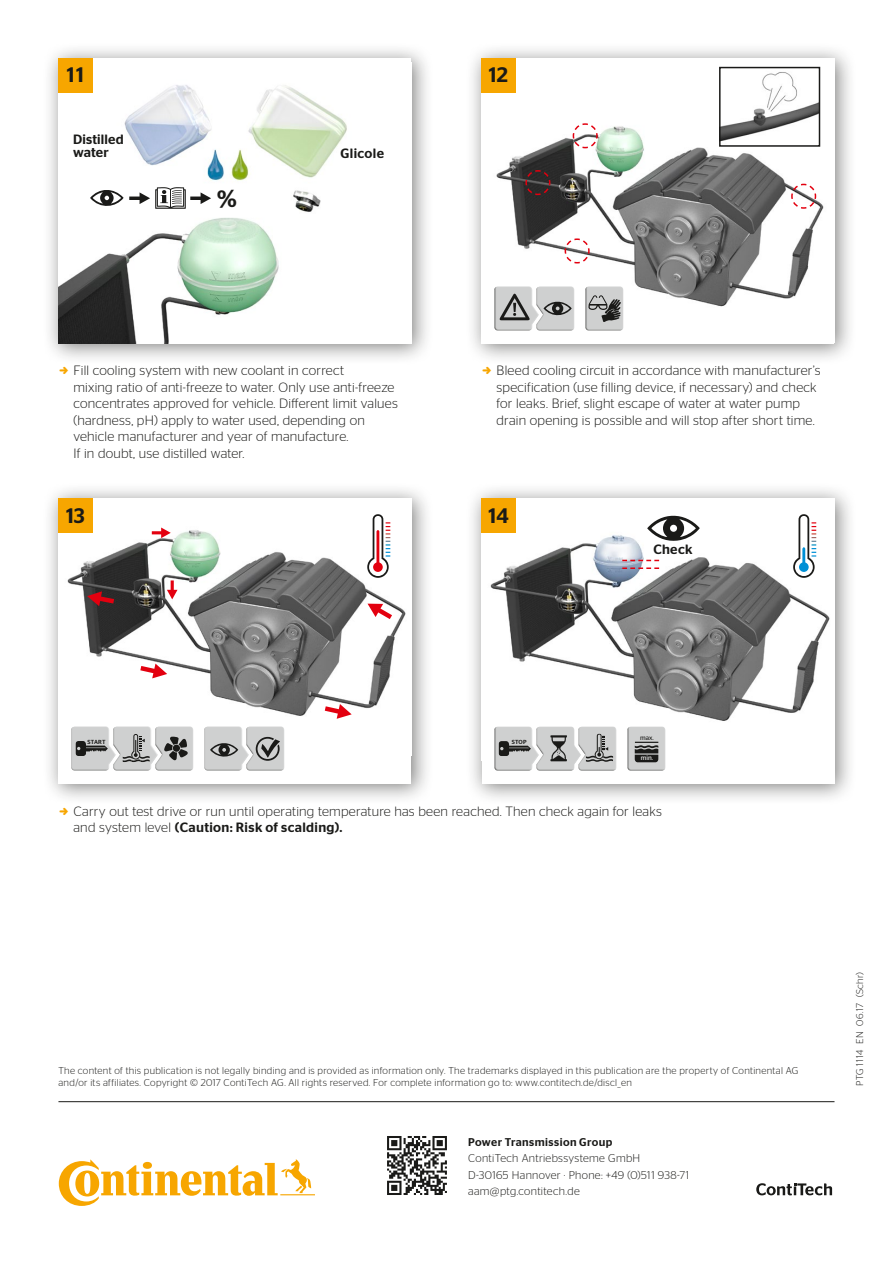
<style>
.page{position:relative;width:893px;height:1263px;background:#fff}
.page>*{position:absolute;margin:0;border:0;box-sizing:border-box;transform-origin:0 0}
.t1{font:500 23.7px "Stag Sans";color:#1a1a18}
.t2{font:500 21px "Stag Sans";color:#1a1a18}
.t3{font:300 13.5px/16.5px "Stag Sans";letter-spacing:.015em;color:#1a1a18}
.t4{font:500 13.5px/13.5px "Stag Sans";letter-spacing:.015em;color:#1a1a18}
.t5{font:300 11.25px/16.5px "Stag Sans";letter-spacing:.03em;color:#1a1a18}
.t6{font:500 11.25px "Stag Sans";letter-spacing:.035em;color:#1a1a18}
.t7{font:300 9.9px/12.3px "Stag Sans";letter-spacing:.03em;color:#1a1a18}
.t8{font:300 9.75px "Stag Sans";letter-spacing:.03em;color:#1a1a18}
.t9{font:6.6px "Stag Sans";color:#fff}
.t10{font:6.6px "Stag Sans";color:#1a1a18}
.t11{font:500 5.85px "Stag Sans";letter-spacing:.025em;color:#1a1a18}
.s1{font-weight:500}
</style>
<div class="page">
<div style="left:43px;top:43px;width:390px;height:322px;background:#1a1a18;opacity:.55"></div>
<img style="left:58px;top:63px;width:353px;height:280px">
<div style="left:466px;top:43px;width:390px;height:322px;background:#1a1a18;opacity:.55"></div>
<img style="left:482px;top:58px;width:351px;height:285px">
<div style="left:58px;top:58px;width:34px;height:34px;background:#f7a600"></div>
<div style="left:482px;top:58px;width:34px;height:34px;background:#f7a600"></div>
<div style="left:466px;top:483px;width:390px;height:322px;background:#1a1a18;opacity:.55"></div>
<div style="left:482px;top:499px;width:352px;height:284px;background:#fff"></div>
<img style="left:490px;top:515px;width:340px;height:206px">
<div style="left:43px;top:483px;width:390px;height:322px;background:#1a1a18;opacity:.55"></div>
<div style="left:58px;top:499px;width:353px;height:284px;background:#fff"></div>
<img style="left:67px;top:499px;width:339px;height:217px">
<div style="left:482px;top:499px;width:34px;height:34px;background:#f7a600"></div>
<div style="left:58px;top:499px;width:34px;height:34px;background:#f7a600"></div>
<img style="left:722px;top:70px;width:95px;height:74px">
<div style="left:719px;top:67px;width:101px;height:80px;border:2px solid #1a1a18"></div>
<svg style="left:564px;top:238px;width:26px;height:26px"></svg>
<svg style="left:572px;top:123px;width:26px;height:26px"></svg>
<svg style="left:790px;top:183px;width:27px;height:26px"></svg>
<svg style="left:525px;top:169px;width:26px;height:27px"></svg>
<svg style="left:622px;top:560px;width:37px;height:1px"></svg>
<svg style="left:622px;top:567px;width:37px;height:2px"></svg>
<svg style="left:140px;top:664px;width:27px;height:14px"></svg>
<svg style="left:167px;top:580px;width:11px;height:19px"></svg>
<svg style="left:367px;top:604px;width:25px;height:15px"></svg>
<svg style="left:152px;top:527px;width:19px;height:11px"></svg>
<svg style="left:87px;top:591px;width:27px;height:15px"></svg>
<svg style="left:325px;top:704px;width:27px;height:15px"></svg>
<svg style="left:190px;top:192px;width:21px;height:12px"></svg>
<img style="left:155px;top:187px;width:30px;height:21px">
<img style="left:160px;top:190px;width:8px;height:14px">
<div style="left:538px;top:286px;width:38px;height:45px;background:#fff"></div>
<svg style="left:541px;top:286px;width:34px;height:45px;background:#babbbb"></svg>
<div style="left:496px;top:286px;width:45px;height:45px;background:#fff;opacity:.8"></div>
<div style="left:494px;top:286px;width:38px;height:45px;background:#1a1a18;opacity:.7"></div>
<div style="left:587px;top:286px;width:38px;height:45px;background:#f3f3f3"></div>
<div style="left:585px;top:286px;width:38px;height:45px;background:#1a1a18;opacity:.7"></div>
<svg style="left:118px;top:726px;width:75px;height:45px;background:#b7b7b7"></svg>
<div style="left:73px;top:726px;width:45px;height:45px;background:#fff;opacity:.8"></div>
<div style="left:71px;top:726px;width:38px;height:45px;background:#1a1a18;opacity:.7"></div>
<svg style="left:251px;top:726px;width:34px;height:45px;background:#b6b6b6"></svg>
<div style="left:206px;top:726px;width:45px;height:45px;background:#fff;opacity:.8"></div>
<div style="left:204px;top:726px;width:38px;height:45px;background:#1a1a18;opacity:.7"></div>
<div style="left:629px;top:726px;width:38px;height:45px;background:#fff;opacity:.8"></div>
<div style="left:627px;top:726px;width:38px;height:45px;background:#1a1a18;opacity:.7"></div>
<svg style="left:541px;top:726px;width:76px;height:45px;background:#bcbdbd"></svg>
<div style="left:496px;top:726px;width:45px;height:45px;background:#fff;opacity:.8"></div>
<div style="left:494px;top:726px;width:38px;height:45px;background:#1a1a18;opacity:.7"></div>
<svg style="left:90px;top:190px;width:60px;height:16px"></svg>
<svg style="left:647px;top:516px;width:53px;height:25px"></svg>
<svg style="left:756px;top:1183px;width:76px;height:12px"></svg>
<hr style="left:58px;top:1101px;width:776px;height:1px;background:#1a1a18">
<img style="left:387px;top:1136px;width:60px;height:59px">
<svg style="left:59px;top:1159px;width:256px;height:47px"></svg>
<svg style="left:367px;top:514px;width:23px;height:64px"></svg>
<svg style="left:793px;top:514px;width:23px;height:64px"></svg>
<h2 class="t2" style="left:67px;top:63px;width:19px">11</h2>
<h2 class="t2" style="left:489px;top:63px;width:21px">12</h2>
<p class="t4" style="left:73px;top:132px;width:52px">Distilled water</p>
<h1 class="t1" style="left:217px;top:185px;width:21px">%</h1>
<p class="t4" style="left:341px;top:146px;width:45px">Glicole</p>
<p class="t3" style="left:73px;top:362px;width:326px">Fill cooling system with new coolant in correct<br>mixing ratio of anti-freeze to water. Only use anti-freeze concentrates approved for vehicle. Different limit values (hardness, pH) apply to water used, depending on vehicle manufacturer and year of manufacture.<br>If in doubt, use distilled water.</p>
<p class="t3" style="left:497px;top:362px;width:326px">Bleed cooling circuit in accordance with manufacturer’s specification (use filling device, if necessary) and check for leaks. Brief, slight escape of water at water pump drain opening is possible and will stop after short time.</p>
<h2 class="t2" style="left:66px;top:503px;width:20px">13</h2>
<h2 class="t2" style="left:488px;top:503px;width:22px">14</h2>
<p class="t4" style="left:653px;top:542px;width:41px">Check</p>
<p class="t11" style="left:88px;top:738px;width:19px">START</p>
<p class="t11" style="left:512px;top:738px;width:16px">STOP</p>
<p class="t10" style="left:640px;top:734px;width:15px">max.</p>
<p class="t9" style="left:641px;top:754px;width:14px">min.</p>
<p class="t3" style="left:73px;top:802px;width:590px">Carry out test drive or run until operating temperature has been reached. Then check again for leaks and system level <span class="s1">(Caution: Risk of scalding).</span></p>
<p class="t7" style="left:58px;top:1064px;width:742px">The content of this publication is not legally binding and is provided as information only. The trademarks displayed in this publication are the property of Continental AG and/or its affiliates. Copyright © 2017 ContiTech AG. All rights reserved. For complete information go to: www.contitech.de/discl_en</p>
<p class="t6" style="left:468px;top:1135px;width:146px">Power Transmission Group</p>
<p class="t5" style="left:468px;top:1150px;width:222px">ContiTech Antriebssysteme GmbH<br>D-30165 Hannover · Phone: +49 (0)511 938-71 aam@ptg.contitech.de</p>
<p class="t8" style="left:854px;top:1086px;width:115px;rotate:-90deg">PTG 1114 EN 06.17 (Schr)</p>
</div>
